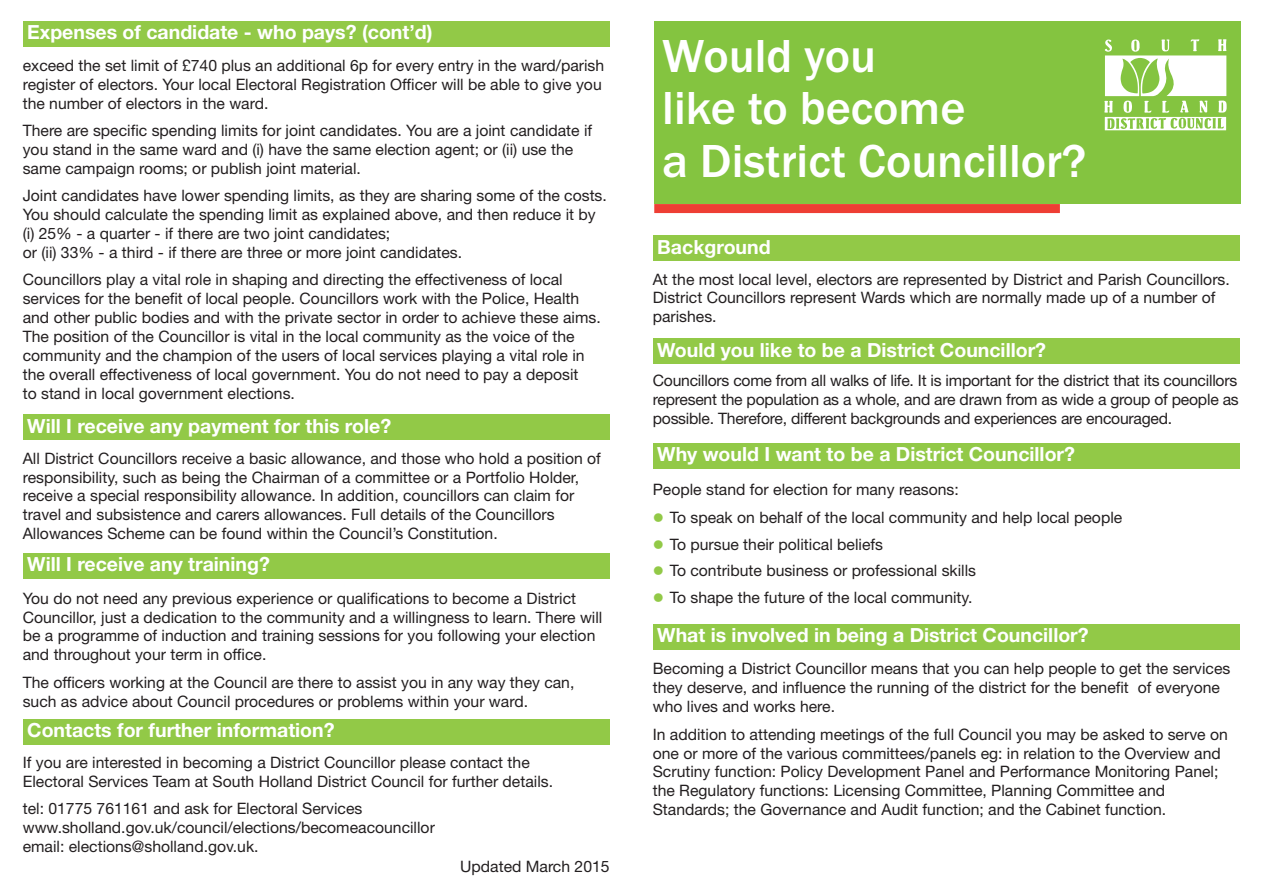
<style>
.page{position:relative;width:1263px;height:893px;background:#fff}
.page>*{position:absolute;margin:0;border:0;box-sizing:border-box;transform-origin:0 0}
.t1{font:500 48px/52.5px "Franklin Gothic";color:#fff}
.t2{font:700 19.5px "Helvetica Neue";color:#fff}
.t3{font:15.75px/18.9px "Helvetica Neue";color:#231f20}
.s1{color:#92c947}
</style>
<div class="page">
<div style="left:653px;top:236px;width:586px;height:25px;background:#92c947"></div>
<div style="left:653px;top:339px;width:586px;height:25px;background:#92c947"></div>
<div style="left:653px;top:624px;width:586px;height:25px;background:#92c947"></div>
<div style="left:653px;top:443px;width:586px;height:26px;background:#92c947"></div>
<div style="left:654px;top:21px;width:587px;height:183px;background:#84c440"></div>
<div style="left:654px;top:204px;width:406px;height:9px;background:#ee3e34"></div>
<svg style="left:1104px;top:39px;width:123px;height:91px"></svg>
<div style="left:23px;top:21px;width:587px;height:26px;background:#92c947"></div>
<div style="left:23px;top:415px;width:587px;height:25px;background:#92c947"></div>
<div style="left:23px;top:553px;width:587px;height:25px;background:#92c947"></div>
<div style="left:23px;top:719px;width:587px;height:25px;background:#92c947"></div>
<p class="t2" style="left:27px;top:25px;width:407px">Expenses of candidate - who pays? (cont’d)</p>
<p class="t3" style="left:23px;top:57px;width:583px">exceed the set limit of £740 plus an additional 6p for every entry in the ward/parish register of electors. Your local Electoral Registration Officer will be able to give you the number of electors in the ward.</p>
<p class="t3" style="left:23px;top:122px;width:571px">There are specific spending limits for joint candidates. You are a joint candidate if you stand in the same ward and (i) have the same election agent; or (ii) use the same campaign rooms; or publish joint material.</p>
<p class="t3" style="left:23px;top:188px;width:586px">Joint candidates have lower spending limits, as they are sharing some of the costs.<br>You should calculate the spending limit as explained above, and then reduce it by (i) 25% - a quarter - if there are two joint candidates;<br>or (ii) 33% - a third - if there are three or more joint candidates.</p>
<p class="t3" style="left:23px;top:272px;width:579px">Councillors play a vital role in shaping and directing the effectiveness of local services for the benefit of local people. Councillors work with the Police, Health and other public bodies and with the private sector in order to achieve these aims.<br>The position of the Councillor is vital in the local community as the voice of the community and the champion of the users of local services playing a vital role in the overall effectiveness of local government. You do not need to pay a deposit<br>to stand in local government elections.</p>
<p class="t2" style="left:27px;top:419px;width:365px">Will I receive any payment for this role?</p>
<p class="t3" style="left:23px;top:450px;width:580px">All District Councillors receive a basic allowance, and those who hold a position of responsibility, such as being the Chairman of a committee or a Portfolio Holder, receive a special responsibility allowance. In addition, councillors can claim for travel and subsistence and carers allowances. Full details of the Councillors Allowances Scheme can be found within the Council’s Constitution.</p>
<p class="t2" style="left:27px;top:557px;width:244px">Will I receive any training?</p>
<p class="t3" style="left:23px;top:590px;width:581px">You do not need any previous experience or qualifications to become a District Councillor, just a dedication to the community and a willingness to learn. There will be a programme of induction and training sessions for you following your election and throughout your term in office.</p>
<p class="t3" style="left:23px;top:674px;width:553px">The officers working at the Council are there to assist you in any way they can, such as advice about Council procedures or problems within your ward.</p>
<p class="t2" style="left:27px;top:723px;width:309px">Contacts for further information?</p>
<p class="t3" style="left:23px;top:754px;width:532px">If you are interested in becoming a District Councillor please contact the<br>Electoral Services Team at South Holland District Council for further details.</p>
<p class="t3" style="left:23px;top:801px;width:414px">tel: 01775 761161 and ask for Electoral Services www.sholland.gov.uk/council/elections/becomeacouncillor email: elections@sholland.gov.uk.</p>
<p class="t3" style="left:460px;top:858px;width:151px">Updated March 2015</p>
<h1 class="t1" style="left:662px;top:29px;width:425px">Would you<br>like to become<br>a District Councillor?</h1>
<p class="t2" style="left:657px;top:240px;width:115px">Background</p>
<p class="t3" style="left:653px;top:271px;width:578px">At the most local level, electors are represented by District and Parish Councillors.<br>District Councillors represent Wards which are normally made up of a number of parishes.</p>
<p class="t2" style="left:657px;top:343px;width:390px">Would you like to be a District Councillor?</p>
<p class="t3" style="left:653px;top:372px;width:587px;text-align:justify">Councillors come from all walks of life. It is important for the district that its councillors represent the population as a whole, and are drawn from as wide a group of people as possible. Therefore, different backgrounds and experiences are encouraged.</p>
<p class="t2" style="left:657px;top:447px;width:419px">Why would I want to be a District Councillor?</p>
<p class="t3" style="left:653px;top:482px;width:308px">People stand for election for many reasons:</p>
<p class="t3" style="left:653px;top:509px;width:471px"><span class="s1">●</span> To speak on behalf of the local community and help local people</p>
<p class="t3" style="left:653px;top:536px;width:232px"><span class="s1">●</span> To pursue their political beliefs</p>
<p class="t3" style="left:653px;top:563px;width:325px"><span class="s1">●</span> To contribute business or professional skills</p>
<p class="t3" style="left:653px;top:589px;width:321px"><span class="s1">●</span> To shape the future of the local community.</p>
<p class="t2" style="left:657px;top:628px;width:433px">What is involved in being a District Councillor?</p>
<p class="t3" style="left:653px;top:661px;width:579px">Becoming a District Councillor means that you can help people to get the services they deserve, and influence the running of the district for the benefit of everyone who lives and works here.</p>
<p class="t3" style="left:653px;top:726px;width:577px">In addition to attending meetings of the full Council you may be asked to serve on one or more of the various committees/panels eg: in relation to the Overview and Scrutiny function: Policy Development Panel and Performance Monitoring Panel; the Regulatory functions: Licensing Committee, Planning Committee and Standards; the Governance and Audit function; and the Cabinet function.</p>
</div>
